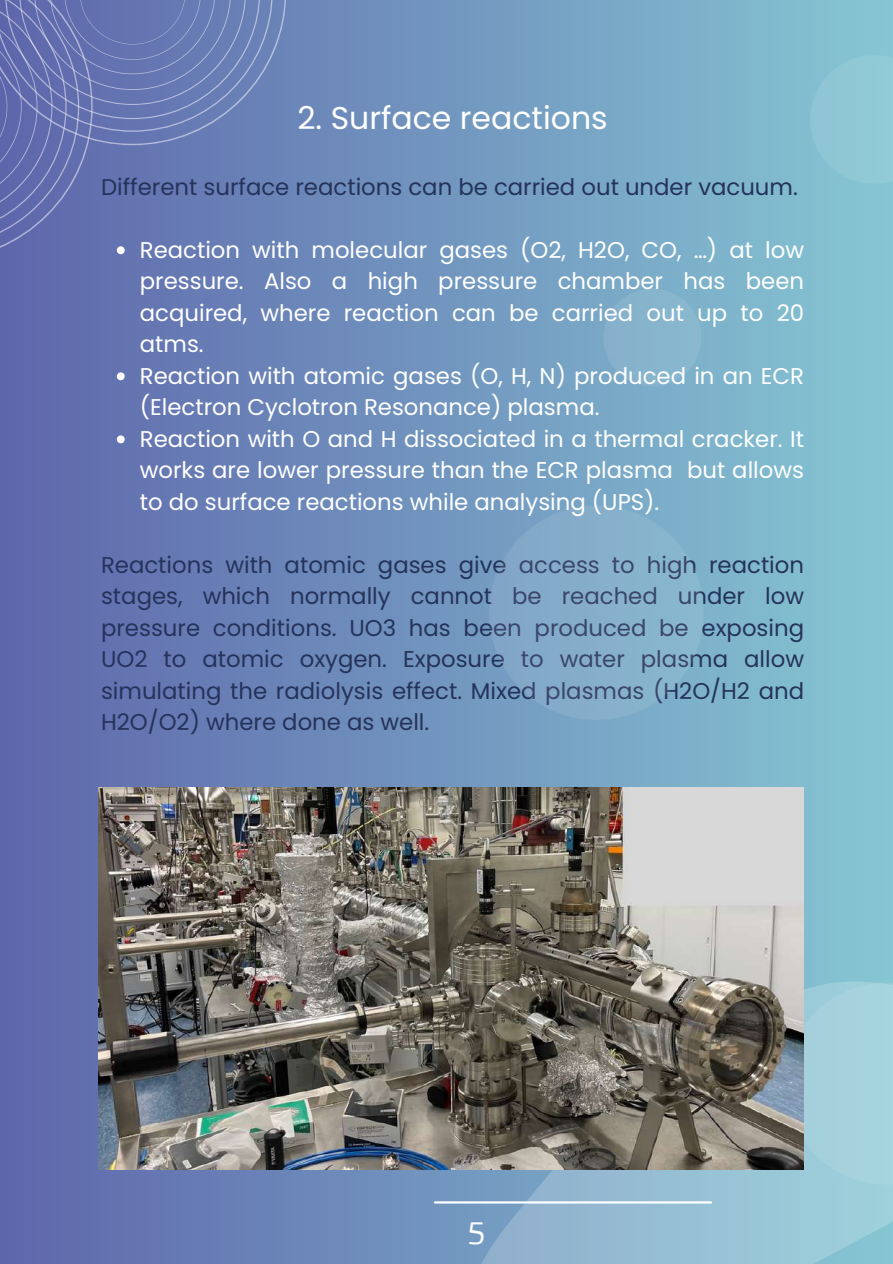
<style>
.page{position:relative;width:893px;height:1264px;background:#fff}
.page>*{position:absolute;margin:0;border:0;box-sizing:border-box;transform-origin:0 0}
.t1{font:33px "EC Square Sans Pro";color:#fdfdfd}
.t2{font:31.5px "Poppins";color:#fff}
.t3{font:22.8px/31.5px "Poppins";color:#fff}
.t4{font:22.8px/31.5px "Poppins";color:#25335b;text-align:justify}
</style>
<div class="page">
<div style="left:0;top:0;width:892px;height:1263px;background:linear-gradient(to right,#5e66ab,#86c6d3)"></div>
<svg style="left:355px;top:1169px;width:537px;height:94px;background:#8ab2cd"></svg>
<svg style="left:0;top:0;width:286px;height:260px;background:#6879b3"></svg>
<svg style="left:117px;top:372px;width:8px;height:8px"></svg>
<svg style="left:117px;top:435px;width:8px;height:8px"></svg>
<img style="left:486px;top:56px;width:406px;height:1128px">
<img style="left:98px;top:787px;width:705px;height:382px">
<hr style="left:435px;top:1201px;width:276px;height:2px;background:#fff">
<h2 class="t2" style="left:297px;top:96px;width:311px">2. Surface reactions</h2>
<p class="t4" style="left:101px;top:171px;width:698px">Different surface reactions can be carried out under vacuum.</p>
<p class="t3" style="left:140px;top:234px;width:665px">Reaction with molecular gases (O2, H2O, CO, …) at low pressure. Also a high pressure chamber has been acquired, where reaction can be carried out up to 20 atms.<br>Reaction with atomic gases (O, H, N) produced in an ECR (Electron Cyclotron Resonance) plasma.<br>Reaction with O and H dissociated in a thermal cracker. It works are lower pressure than the ECR plasma but allows to do surface reactions while analysing (UPS).</p>
<p class="t4" style="left:101px;top:549px;width:704px">Reactions with atomic gases give access to high reaction stages, which normally cannot be reached under low pressure conditions. UO3 has been produced be exposing UO2 to atomic oxygen. Exposure to water plasma allow simulating the radiolysis effect. Mixed plasmas (H2O/H2 and H2O/O2) where done as well.</p>
<h1 class="t1" style="left:467px;top:1214px;width:20px">5</h1>
</div>
